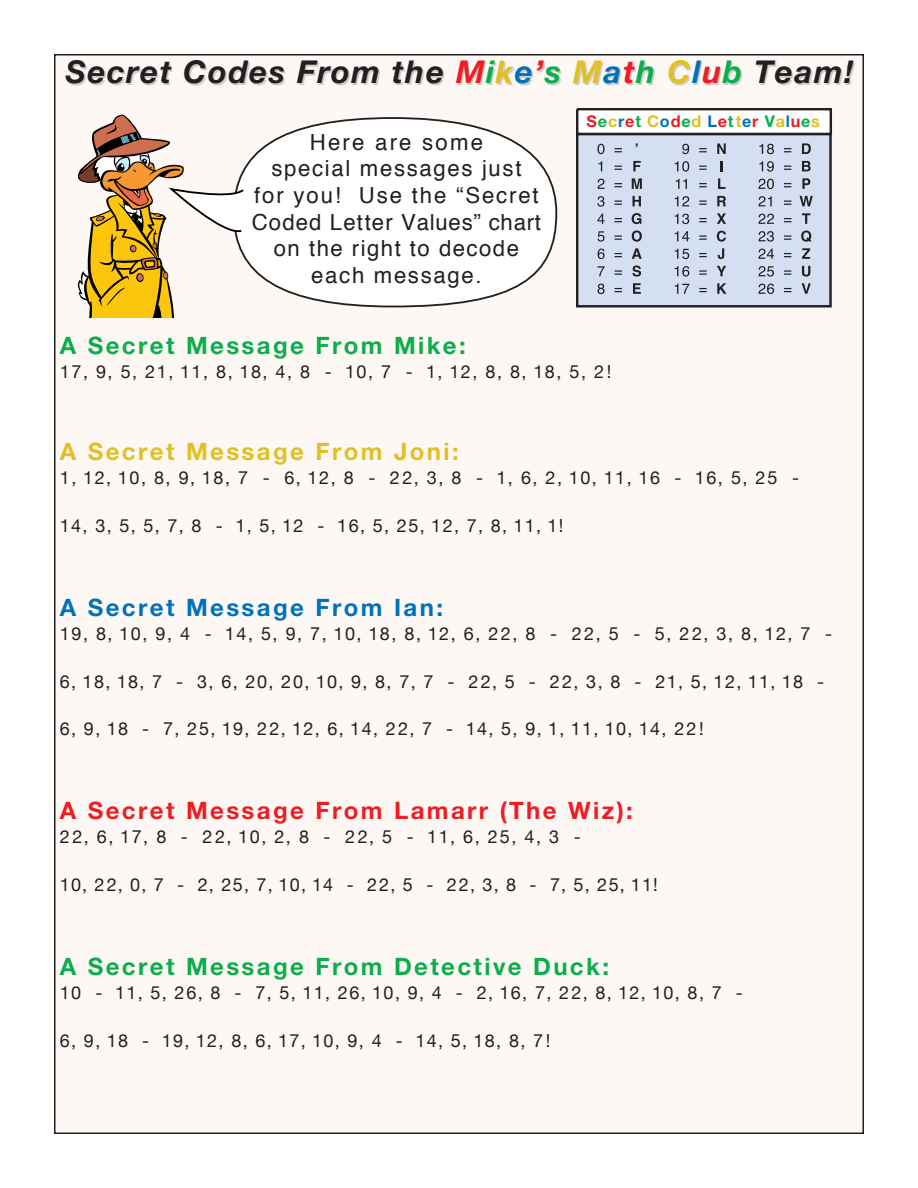
<style>
.page{position:relative;width:918px;height:1188px;background:#fff}
.page>*{position:absolute;margin:0;border:0;box-sizing:border-box;transform-origin:0 0}
.t1{font:italic 700 31.5px "Helvetica Neue";letter-spacing:.05em;color:#231f20}
.t2{font:700 24px "Helvetica Neue";letter-spacing:.1em;color:#0cae4c}
.t3{font:700 24px "Helvetica Neue";letter-spacing:.1em;color:#ee1d23}
.t4{font:700 24px "Helvetica Neue";letter-spacing:.1em;color:#e2bf22}
.t5{font:700 24px "Helvetica Neue";letter-spacing:.1em;color:#0072bc}
.t6{font:22.2px/26.7px "Helvetica";letter-spacing:.075em;color:#231f20;text-align:center}
.t7{font:18px "Helvetica Neue";letter-spacing:.085em;color:#231f20}
.t8{font:18px "Helvetica Neue";letter-spacing:.11em;color:#231f20}
.t9{font:700 16.2px "Helvetica Neue";letter-spacing:.05em;color:#ee1d23}
.s1{color:#ee1d23}
.s2{color:#0cae4c}
.s3{color:#e2bf22}
.s4{color:#0072bc}
</style>
<div class="page">
<div style="left:55px;top:55px;width:808px;height:1078px;background:#fef8f5"></div>
<div style="left:577px;top:134px;width:254px;height:172px;background:#d4e0f1"></div>
<svg style="left:598px;top:144px;width:7px;height:10px"></svg>
<svg style="left:615px;top:148px;width:7px;height:4px"></svg>
<svg style="left:598px;top:161px;width:4px;height:10px"></svg>
<svg style="left:615px;top:166px;width:7px;height:4px"></svg>
<svg style="left:633px;top:161px;width:8px;height:10px"></svg>
<svg style="left:598px;top:179px;width:7px;height:10px"></svg>
<svg style="left:615px;top:183px;width:7px;height:4px"></svg>
<svg style="left:632px;top:178px;width:10px;height:11px"></svg>
<svg style="left:597px;top:196px;width:8px;height:11px"></svg>
<svg style="left:615px;top:201px;width:7px;height:4px"></svg>
<svg style="left:633px;top:196px;width:8px;height:10px"></svg>
<svg style="left:597px;top:214px;width:8px;height:10px"></svg>
<svg style="left:615px;top:218px;width:7px;height:4px"></svg>
<svg style="left:632px;top:213px;width:9px;height:11px"></svg>
<svg style="left:598px;top:231px;width:7px;height:11px"></svg>
<svg style="left:615px;top:235px;width:7px;height:5px"></svg>
<svg style="left:632px;top:231px;width:10px;height:11px"></svg>
<svg style="left:598px;top:249px;width:7px;height:10px"></svg>
<svg style="left:615px;top:253px;width:7px;height:4px"></svg>
<svg style="left:632px;top:248px;width:10px;height:11px"></svg>
<svg style="left:598px;top:266px;width:7px;height:10px"></svg>
<svg style="left:615px;top:270px;width:7px;height:5px"></svg>
<svg style="left:632px;top:265px;width:9px;height:12px"></svg>
<svg style="left:598px;top:284px;width:7px;height:10px"></svg>
<svg style="left:615px;top:288px;width:7px;height:4px"></svg>
<svg style="left:633px;top:283px;width:8px;height:11px"></svg>
<svg style="left:682px;top:144px;width:7px;height:10px"></svg>
<svg style="left:699px;top:148px;width:8px;height:4px"></svg>
<svg style="left:717px;top:143px;width:9px;height:11px"></svg>
<svg style="left:675px;top:161px;width:14px;height:11px"></svg>
<svg style="left:699px;top:166px;width:8px;height:4px"></svg>
<svg style="left:720px;top:161px;width:2px;height:10px"></svg>
<svg style="left:676px;top:179px;width:11px;height:10px"></svg>
<svg style="left:699px;top:183px;width:8px;height:4px"></svg>
<svg style="left:718px;top:178px;width:7px;height:11px"></svg>
<svg style="left:675px;top:196px;width:14px;height:10px"></svg>
<svg style="left:699px;top:201px;width:8px;height:4px"></svg>
<svg style="left:717px;top:196px;width:9px;height:10px"></svg>
<svg style="left:675px;top:214px;width:14px;height:10px"></svg>
<svg style="left:699px;top:218px;width:8px;height:4px"></svg>
<svg style="left:717px;top:213px;width:9px;height:11px"></svg>
<svg style="left:675px;top:231px;width:14px;height:10px"></svg>
<svg style="left:699px;top:235px;width:8px;height:5px"></svg>
<svg style="left:717px;top:231px;width:9px;height:11px"></svg>
<svg style="left:675px;top:249px;width:14px;height:10px"></svg>
<svg style="left:699px;top:253px;width:8px;height:4px"></svg>
<svg style="left:718px;top:248px;width:6px;height:11px"></svg>
<svg style="left:675px;top:266px;width:14px;height:11px"></svg>
<svg style="left:699px;top:270px;width:8px;height:5px"></svg>
<svg style="left:717px;top:266px;width:9px;height:10px"></svg>
<svg style="left:675px;top:284px;width:14px;height:10px"></svg>
<svg style="left:699px;top:288px;width:8px;height:4px"></svg>
<svg style="left:717px;top:283px;width:10px;height:11px"></svg>
<svg style="left:759px;top:144px;width:15px;height:10px"></svg>
<svg style="left:784px;top:148px;width:7px;height:4px"></svg>
<svg style="left:802px;top:143px;width:9px;height:11px"></svg>
<svg style="left:759px;top:161px;width:15px;height:11px"></svg>
<svg style="left:784px;top:166px;width:7px;height:4px"></svg>
<svg style="left:802px;top:161px;width:9px;height:10px"></svg>
<svg style="left:758px;top:179px;width:16px;height:10px"></svg>
<svg style="left:784px;top:183px;width:7px;height:4px"></svg>
<svg style="left:802px;top:178px;width:8px;height:11px"></svg>
<svg style="left:758px;top:196px;width:14px;height:10px"></svg>
<svg style="left:784px;top:201px;width:7px;height:4px"></svg>
<svg style="left:800px;top:196px;width:13px;height:10px"></svg>
<svg style="left:758px;top:214px;width:16px;height:10px"></svg>
<svg style="left:784px;top:218px;width:7px;height:4px"></svg>
<svg style="left:802px;top:213px;width:8px;height:11px"></svg>
<svg style="left:758px;top:231px;width:16px;height:11px"></svg>
<svg style="left:784px;top:235px;width:7px;height:5px"></svg>
<svg style="left:801px;top:231px;width:10px;height:11px"></svg>
<svg style="left:758px;top:249px;width:16px;height:10px"></svg>
<svg style="left:784px;top:253px;width:7px;height:4px"></svg>
<svg style="left:802px;top:248px;width:8px;height:11px"></svg>
<svg style="left:758px;top:266px;width:16px;height:11px"></svg>
<svg style="left:784px;top:270px;width:7px;height:5px"></svg>
<svg style="left:802px;top:266px;width:8px;height:11px"></svg>
<svg style="left:758px;top:284px;width:16px;height:10px"></svg>
<svg style="left:784px;top:288px;width:7px;height:4px"></svg>
<svg style="left:802px;top:283px;width:9px;height:11px"></svg>
<div style="left:576px;top:133px;width:256px;height:174px;border:2px solid #231f20"></div>
<div style="left:577px;top:109px;width:254px;height:25px;background:#fff"></div>
<div style="left:576px;top:108px;width:256px;height:27px;border:2px solid #231f20"></div>
<div style="left:233px;top:117px;width:324px;height:190px;background:#fff;border:2px solid #231f20;border-radius:50%"></div>
<svg style="left:77px;top:114px;width:169px;height:204px"></svg>
<h1 class="t1" style="left:65px;top:52px;width:790px">Secret Codes From the <span class="s1">M</span><span class="s2">i</span><span class="s3">k</span><span class="s4">e</span><span class="s1">’</span><span class="s2">s</span> <span class="s3">M</span><span class="s4">a</span><span class="s1">t</span><span class="s2">h</span> <span class="s3">C</span><span class="s4">l</span><span class="s1">u</span><span class="s2">b</span> Team!</h1>
<p class="t9" style="left:587px;top:111px;width:235px">S<span class="s2">e</span><span class="s3">c</span><span class="s4">r</span>e<span class="s2">t</span> <span class="s3">C</span><span class="s4">o</span>d<span class="s2">e</span><span class="s3">d</span> <span class="s4">L</span>e<span class="s2">t</span><span class="s3">t</span><span class="s4">e</span>r <span class="s2">V</span><span class="s3">a</span><span class="s4">l</span>u<span class="s2">e</span><span class="s3">s</span></p>
<p class="t6" style="left:252px;top:130px;width:291px">Here are some<br>special messages just<br>for you! Use the “Secret<br>Coded Letter Values” chart on the right to decode each message.</p>
<h2 class="t2" style="left:60px;top:330px;width:407px">A Secret Message From Mike:</h2>
<p class="t7" style="left:60px;top:361px;width:553px">17, 9, 5, 21, 11, 8, 18, 4, 8 - 10, 7 - 1, 12, 8, 8, 18, 5, 2!</p>
<h2 class="t4" style="left:60px;top:437px;width:400px">A Secret Message From Joni:</h2>
<p class="t7" style="left:60px;top:467px;width:741px">1, 12, 10, 8, 9, 18, 7 - 6, 12, 8 - 22, 3, 8 - 1, 6, 2, 10, 11, 16 - 16, 5, 25 -</p>
<p class="t7" style="left:60px;top:515px;width:505px">14, 3, 5, 5, 7, 8 - 1, 5, 12 - 16, 5, 25, 12, 7, 8, 11, 1!</p>
<h2 class="t5" style="left:60px;top:593px;width:385px">A Secret Message From Ian:</h2>
<p class="t7" style="left:60px;top:623px;width:774px">19, 8, 10, 9, 4 - 14, 5, 9, 7, 10, 18, 8, 12, 6, 22, 8 - 22, 5 - 5, 22, 3, 8, 12, 7 -</p>
<p class="t7" style="left:60px;top:671px;width:766px">6, 18, 18, 7 - 3, 6, 20, 20, 10, 9, 8, 7, 7 - 22, 5 - 22, 3, 8 - 21, 5, 12, 11, 18 -</p>
<p class="t7" style="left:60px;top:718px;width:646px">6, 9, 18 - 7, 25, 19, 22, 12, 6, 14, 22, 7 - 14, 5, 9, 1, 11, 10, 14, 22!</p>
<h2 class="t3" style="left:60px;top:795px;width:574px">A Secret Message From Lamarr (The Wiz):</h2>
<p class="t8" style="left:60px;top:826px;width:522px">22, 6, 17, 8 - 22, 10, 2, 8 - 22, 5 - 11, 6, 25, 4, 3 -</p>
<p class="t7" style="left:60px;top:874px;width:600px">10, 22, 0, 7 - 2, 25, 7, 10, 14 - 22, 5 - 22, 3, 8 - 7, 5, 25, 11!</p>
<h2 class="t2" style="left:60px;top:951px;width:551px">A Secret Message From Detective Duck:</h2>
<p class="t7" style="left:60px;top:982px;width:684px">10 - 11, 5, 26, 8 - 7, 5, 11, 26, 10, 9, 4 - 2, 16, 7, 22, 8, 12, 10, 8, 7 -</p>
<p class="t7" style="left:60px;top:1030px;width:492px">6, 9, 18 - 19, 12, 8, 6, 17, 10, 9, 4 - 14, 5, 18, 8, 7!</p>
</div>
